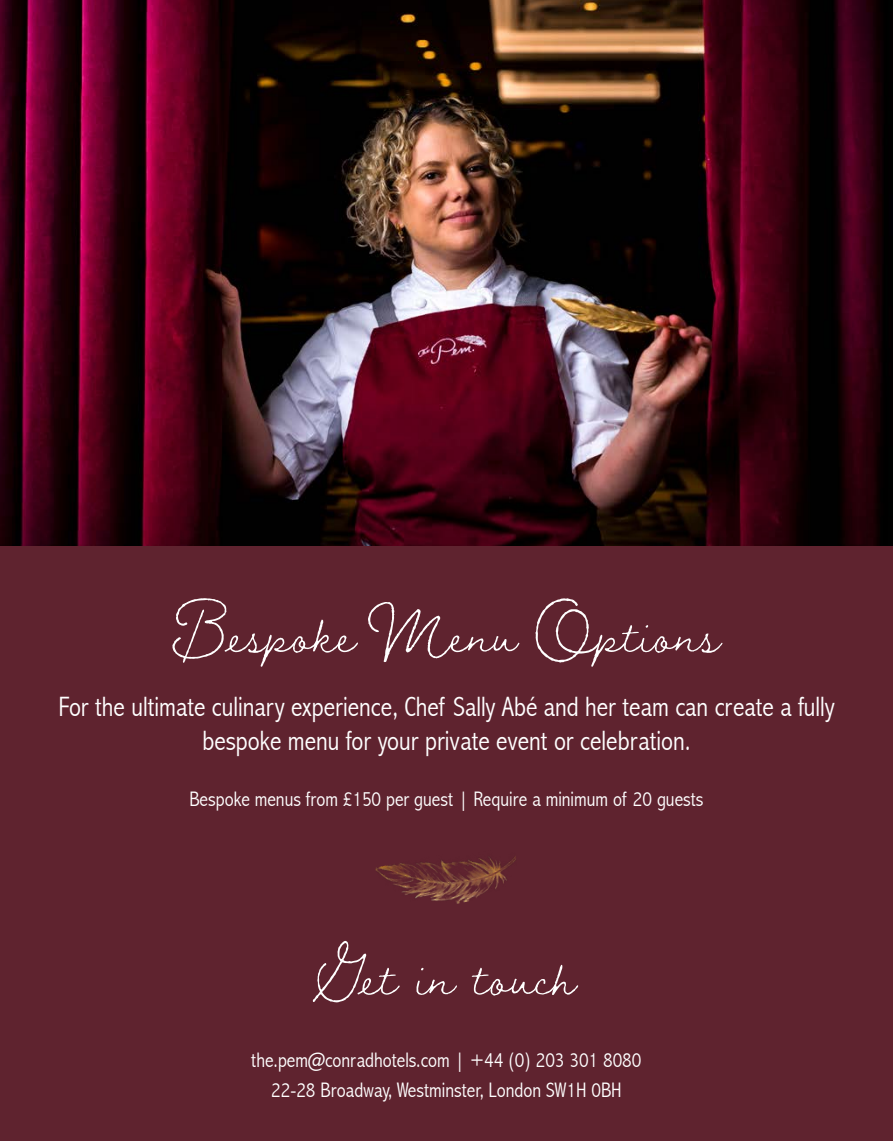
<style>
.page{position:relative;width:893px;height:1141px;background:#5f232f}
.page>*{position:absolute;margin:0;border:0;box-sizing:border-box;transform-origin:0 0}
.t1{font:76.48px "Braisetto";color:#fff}
.t2{font:300 condensed 28px/33.6px "Abadi";color:#fff;text-align:center}
.t3{font:300 condensed 21px/29.8px "Abadi";color:#fff;text-align:center}
</style>
<div class="page">
<img style="left:375px;top:856px;width:141px;height:48px">
<img style="left:0;top:0;width:893px;height:546px">
<h1 class="t1" style="left:173px;top:586px;width:548px">Bespoke Menu Options</h1>
<h2 class="t2" style="left:58px;top:690px;width:778px">For the ultimate culinary experience, Chef Sally Abé and her team can create a fully bespoke menu for your private event or celebration.</h2>
<p class="t3" style="left:189px;top:784px;width:516px">Bespoke menus from £150 per guest | Require a minimum of 20 guests</p>
<h1 class="t1" style="left:317px;top:929px;width:260px">Get in touch</h1>
<p class="t3" style="left:251px;top:1045px;width:392px">the.pem@conradhotels.com | +44 (0) 203 301 8080<br>22-28 Broadway, Westminster, London SW1H 0BH</p>
</div>
